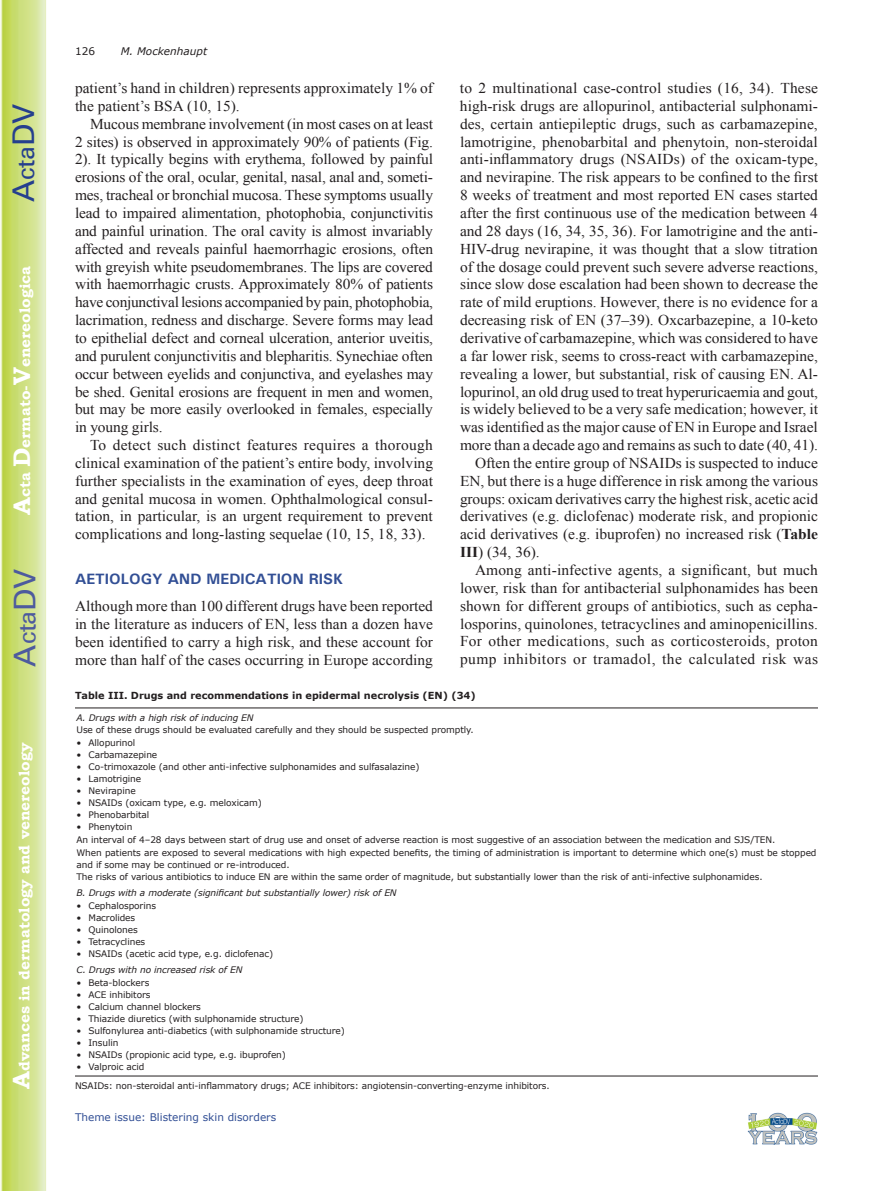
<style>
.page{position:relative;width:893px;height:1191px;background:#fff}
.page>*{position:absolute;margin:0;border:0;box-sizing:border-box;transform-origin:0 0}
.t1{font:30px "Univers";color:#4d5a9e}
.t2{font:30px "Univers";color:#253f8e}
.t3{font:15px/17.9px "Times New Roman";color:#231f20;text-align:justify}
.t4{font:700 15px "Bookman Old Style";color:#fff}
.t5{font:15px "Times New Roman";letter-spacing:.02em;color:#231f20}
.t6{font:15px "Times New Roman";letter-spacing:.03em;color:#231f20}
.t7{font:700 15px "Univers";color:#324f95}
.t8{font:10.5px "Verdana";color:#324f95}
.t9{font:italic 10.5px "Verdana";color:#231f20}
.t10{font:10.5px "Verdana";color:#231f20}
.t11{font:700 9.75px "Verdana";color:#231f20}
.t12{font:9px/12.9px "Verdana";letter-spacing:-.01em;color:#231f20}
.t13{font:italic 9px "Verdana";letter-spacing:-.01em;color:#231f20}
.s1{font-size:24px}
.s2{font-weight:700}
</style>
<div class="page">
<svg style="left:1px;top:0;width:45px;height:1191px;background:#cfe084"></svg>
<img style="left:747px;top:1113px;width:71px;height:31px">
<hr style="left:75px;top:707px;width:743px;height:1px;background:#231f20">
<hr style="left:75px;top:1075px;width:743px;height:1px;background:#231f20">
<h1 class="t2" style="left:6px;top:202px;width:100px;rotate:-90deg">A<span class="s1">cta</span>DV</h1>
<p class="t4" style="left:16px;top:515px;width:251px;rotate:-90deg"><span class="s1">A</span>cta <span class="s1">D</span>ermato-<span class="s1">V</span>enereologica</p>
<h1 class="t1" style="left:7px;top:666px;width:100px;rotate:-90deg">A<span class="s1">cta</span>DV</h1>
<p class="t4" style="left:15px;top:1088px;width:347px;rotate:-90deg"><span class="s1">A</span>dvances in dermatology and venereology</p>
<p class="t10" style="left:75px;top:44px;width:22px">126</p>
<p class="t9" style="left:121px;top:44px;width:88px">M. Mockenhaupt</p>
<p class="t3" style="left:75px;top:79px;width:360px">patient’s hand in children) represents approximately 1% of the patient’s BSA (10, 15).</p>
<p class="t3" style="left:75px;top:114px;width:360px;text-indent:15px">Mucous membrane involvement (in most cases on at least 2 sites) is observed in approximately 90% of patients (Fig.<br>2). It typically begins with erythema, followed by painful erosions of the oral, ocular, genital, nasal, anal and, someti&shy;mes, tracheal or bronchial mucosa. These symptoms usually lead to impaired alimentation, photophobia, conjunctivitis and painful urination. The oral cavity is almost invariably affected and reveals painful haemorrhagic erosions, often with greyish white pseudomembranes. The lips are covered with haemorrhagic crusts. Approximately 80% of patients have conjunctival lesions accompanied by pain, photophobia, lacrimation, redness and discharge. Severe forms may lead to epithelial defect and corneal ulceration, anterior uveitis, and purulent conjunctivitis and blepharitis. Synechiae often occur between eyelids and conjunctiva, and eyelashes may be shed. Genital erosions are frequent in men and women, but may be more easily overlooked in females, especially in young girls.</p>
<p class="t3" style="left:75px;top:436px;width:360px;text-indent:15px">To detect such distinct features requires a thorough clinical examination of the patient’s entire body, involving further specialists in the examination of eyes, deep throat and genital mucosa in women. Ophthalmological consul&shy;tation, in particular, is an urgent requirement to prevent complications and long-lasting sequelae (10, 15, 18, 33).</p>
<p class="t7" style="left:75px;top:569px;width:270px">AETIOLOGY AND MEDICATION RISK</p>
<p class="t3" style="left:75px;top:597px;width:360px">Although more than 100 different drugs have been reported in the literature as inducers of EN, less than a dozen have been identified to carry a high risk, and these account for more than half of the cases occurring in Europe according</p>
<p class="t3" style="left:460px;top:79px;width:360px">to 2 multinational case-control studies (16, 34). These</p>
<p class="t3" style="left:460px;top:97px;width:359px">high-risk drugs are allopurinol, antibacterial sulphonami-</p>
<p class="t3" style="left:460px;top:114px;width:359px">des, certain antiepileptic drugs, such as carbamazepine,</p>
<p class="t3" style="left:460px;top:132px;width:359px">lamotrigine, phenobarbital and phenytoin, non-steroidal</p>
<p class="t3" style="left:460px;top:150px;width:360px">anti-inflammatory drugs (NSAIDs) of the oxicam-type,</p>
<p class="t3" style="left:460px;top:168px;width:359px">and nevirapine. The risk appears to be confined to the first</p>
<p class="t3" style="left:460px;top:186px;width:359px">8 weeks of treatment and most reported EN cases started</p>
<p class="t3" style="left:460px;top:204px;width:360px">after the first continuous use of the medication between 4</p>
<p class="t3" style="left:460px;top:222px;width:359px">and 28 days (16, 34, 35, 36). For lamotrigine and the anti-</p>
<p class="t3" style="left:460px;top:239px;width:359px">HIV-drug nevirapine, it was thought that a slow titration</p>
<p class="t3" style="left:460px;top:257px;width:359px">of the dosage could prevent such severe adverse reactions,</p>
<p class="t3" style="left:460px;top:275px;width:359px">since slow dose escalation had been shown to decrease the</p>
<p class="t3" style="left:460px;top:293px;width:360px">rate of mild eruptions. However, there is no evidence for a</p>
<p class="t3" style="left:460px;top:311px;width:359px">decreasing risk of EN (37–39). Oxcarbazepine, a 10-keto</p>
<p class="t3" style="left:460px;top:329px;width:359px">derivative of carbamazepine, which was considered to have</p>
<p class="t3" style="left:460px;top:346px;width:360px">a far lower risk, seems to cross-react with carbamazepine,</p>
<p class="t3" style="left:460px;top:364px;width:359px">revealing a lower, but substantial, risk of causing EN. Al-</p>
<p class="t3" style="left:460px;top:382px;width:360px">lopurinol, an old drug used to treat hyperuricaemia and gout,</p>
<p class="t3" style="left:460px;top:400px;width:359px">is widely believed to be a very safe medication; however, it</p>
<p class="t3" style="left:460px;top:418px;width:359px">was identified as the major cause of EN in Europe and Israel</p>
<p class="t3" style="left:460px;top:436px;width:359px">more than a decade ago and remains as such to date (40, 41).</p>
<p class="t3" style="left:475px;top:454px;width:344px">Often the entire group of NSAIDs is suspected to induce</p>
<p class="t3" style="left:460px;top:471px;width:360px">EN, but there is a huge difference in risk among the various</p>
<p class="t3" style="left:460px;top:489px;width:360px">groups: oxicam derivatives carry the highest risk, acetic acid</p>
<p class="t3" style="left:460px;top:507px;width:360px">derivatives (e.g. diclofenac) moderate risk, and propionic</p>
<p class="t3" style="left:460px;top:525px;width:359px">acid derivatives (e.g. ibuprofen) no increased risk (<span class="s2">Table</span></p>
<p class="t3" style="left:460px;top:543px;width:81px"><span class="s2">III</span>) (34, 36).</p>
<p class="t3" style="left:475px;top:561px;width:344px">Among anti-infective agents, a significant, but much</p>
<p class="t3" style="left:460px;top:579px;width:360px">lower, risk than for antibacterial sulphonamides has been</p>
<p class="t3" style="left:460px;top:596px;width:359px">shown for different groups of antibiotics, such as cepha-</p>
<p class="t3" style="left:460px;top:614px;width:360px">losporins, quinolones, tetracyclines and aminopenicillins.</p>
<p class="t5" style="left:460px;top:631px;width:359px">For other medications, such as corticosteroids, proton</p>
<p class="t6" style="left:460px;top:649px;width:360px">pump inhibitors or tramadol, the calculated risk was</p>
<p class="t11" style="left:75px;top:688px;width:402px">Table III. Drugs and recommendations in epidermal necrolysis (EN) (34)</p>
<p class="t13" style="left:76px;top:712px;width:179px">A. Drugs with a high risk of inducing EN</p>
<p class="t12" style="left:76px;top:723px;width:399px">Use of these drugs should be evaluated carefully and they should be suspected promptly.</p>
<p class="t12" style="left:76px;top:736px;width:60px">• Allopurinol</p>
<p class="t12" style="left:76px;top:748px;width:82px">• Carbamazepine</p>
<p class="t12" style="left:76px;top:760px;width:345px">• Co-trimoxazole (and other anti-infective sulphonamides and sulfasalazine)</p>
<p class="t12" style="left:76px;top:772px;width:66px">• Lamotrigine</p>
<p class="t12" style="left:76px;top:784px;width:61px">• Nevirapine</p>
<p class="t12" style="left:76px;top:796px;width:187px">• NSAIDs (oxicam type, e.g. meloxicam)</p>
<p class="t12" style="left:76px;top:808px;width:74px">• Phenobarbital</p>
<p class="t12" style="left:76px;top:820px;width:741px">• Phenytoin<br>An interval of 4–28 days between start of drug use and onset of adverse reaction is most suggestive of an association between the medication and SJS/TEN.<br>When patients are exposed to several medications with high expected benefits, the timing of administration is important to determine which one(s) must be stopped</p>
<p class="t12" style="left:76px;top:858px;width:688px">and if some may be continued or re-introduced.<br>The risks of various antibiotics to induce EN are within the same order of magnitude, but substantially lower than the risk of anti-infective sulphonamides.</p>
<p class="t13" style="left:76px;top:887px;width:322px">B. Drugs with a moderate (significant but substantially lower) risk of EN</p>
<p class="t12" style="left:76px;top:899px;width:81px">• Cephalosporins</p>
<p class="t12" style="left:76px;top:911px;width:60px">• Macrolides</p>
<p class="t12" style="left:76px;top:923px;width:63px">• Quinolones</p>
<p class="t12" style="left:76px;top:935px;width:70px">• Tetracyclines</p>
<p class="t12" style="left:76px;top:947px;width:198px">• NSAIDs (acetic acid type, e.g. diclofenac)</p>
<p class="t13" style="left:76px;top:964px;width:167px">C. Drugs with no increased risk of EN</p>
<p class="t12" style="left:76px;top:976px;width:74px">• Beta-blockers</p>
<p class="t12" style="left:76px;top:988px;width:76px">• ACE inhibitors</p>
<p class="t12" style="left:76px;top:1000px;width:126px">• Calcium channel blockers</p>
<p class="t12" style="left:76px;top:1012px;width:229px">• Thiazide diuretics (with sulphonamide structure)</p>
<p class="t12" style="left:76px;top:1024px;width:270px">• Sulfonylurea anti-diabetics (with sulphonamide structure)</p>
<p class="t12" style="left:76px;top:1036px;width:43px">• Insulin</p>
<p class="t12" style="left:76px;top:1048px;width:211px">• NSAIDs (propionic acid type, e.g. ibuprofen)</p>
<p class="t12" style="left:75px;top:1057px;width:476px;line-height:18.9px">• Valproic acid<br>NSAIDs: non-steroidal anti-inflammatory drugs; ACE inhibitors: angiotensin-converting-enzyme inhibitors.</p>
<p class="t8" style="left:75px;top:1110px;width:203px">Theme issue: Blistering skin disorders</p>
</div>
